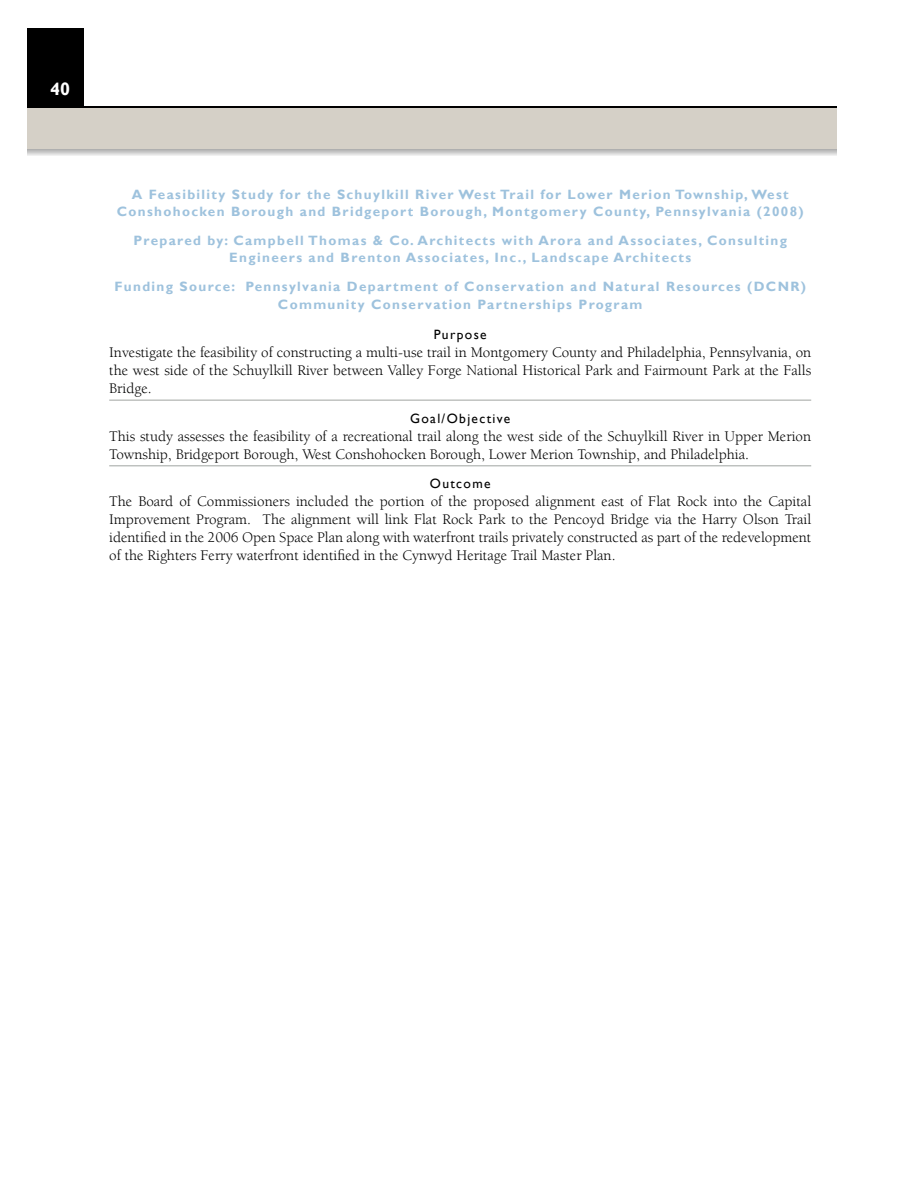
<style>
.page{position:relative;width:918px;height:1188px;background:#fff}
.page>*{position:absolute;margin:0;border:0;box-sizing:border-box;transform-origin:0 0}
.t1{font:700 18px "Gill Sans";color:#fff}
.t2{font:15px/18px "Berkeley LT";color:#000;text-align:justify}
.t3{font:700 13.5px/16.2px "Gill Sans";letter-spacing:.1em;color:#9ec2dd;text-align:center}
.t4{font:13.5px "Gill Sans";letter-spacing:.1em;color:#000}
</style>
<div class="page">
<div style="left:27px;top:28px;width:57px;height:81px;background:#000"></div>
<svg style="left:27px;top:107px;width:810px;height:49px;background:#b8b8b7"></svg>
<div style="left:27px;top:109px;width:810px;height:40px;background:#d5d0c7"></div>
<hr style="left:109px;top:400px;width:702px;height:1px;background:#a0a4a1">
<hr style="left:109px;top:465px;width:702px;height:1px;background:#a0a4a1">
<p class="t1" style="left:50px;top:78px;width:21px">40</p>
<p class="t3" style="left:117px;top:187px;width:688px">A Feasibility Study for the Schuylkill River West Trail for Lower Merion Township, West<br>Conshohocken Borough and Bridgeport Borough, Montgomery County, Pennsylvania (2008)</p>
<p class="t3" style="left:133px;top:233px;width:655px">Prepared by: Campbell Thomas &amp; Co. Architects with Arora and Associates, Consulting<br>Engineers and Brenton Associates, Inc., Landscape Architects</p>
<p class="t3" style="left:114px;top:278px;width:693px;line-height:18px">Funding Source: Pennsylvania Department of Conservation and Natural Resources (DCNR)<br>Community Conservation Partnerships Program</p>
<p class="t4" style="left:434px;top:327px;width:54px">Purpose</p>
<p class="t2" style="left:109px;top:344px;width:704px">Investigate the feasibility of constructing a multi-use trail in Montgomery County and Philadelphia, Pennsylvania, on the west side of the Schuylkill River between Valley Forge National Historical Park and Fairmount Park at the Falls Bridge.</p>
<p class="t4" style="left:410px;top:410px;width:102px">Goal/Objective</p>
<p class="t2" style="left:109px;top:427px;width:703px">This study assesses the feasibility of a recreational trail along the west side of the Schuylkill River in Upper Merion<br>Township, Bridgeport Borough, West Conshohocken Borough, Lower Merion Township, and Philadelphia.</p>
<p class="t4" style="left:430px;top:476px;width:62px">Outcome</p>
<p class="t2" style="left:109px;top:493px;width:704px">The Board of Commissioners included the portion of the proposed alignment east of Flat Rock into the Capital Improvement Program. The alignment will link Flat Rock Park to the Pencoyd Bridge via the Harry Olson Trail identified in the 2006 Open Space Plan along with waterfront trails privately constructed as part of the redevelopment of the Righters Ferry waterfront identified in the Cynwyd Heritage Trail Master Plan.</p>
</div>
